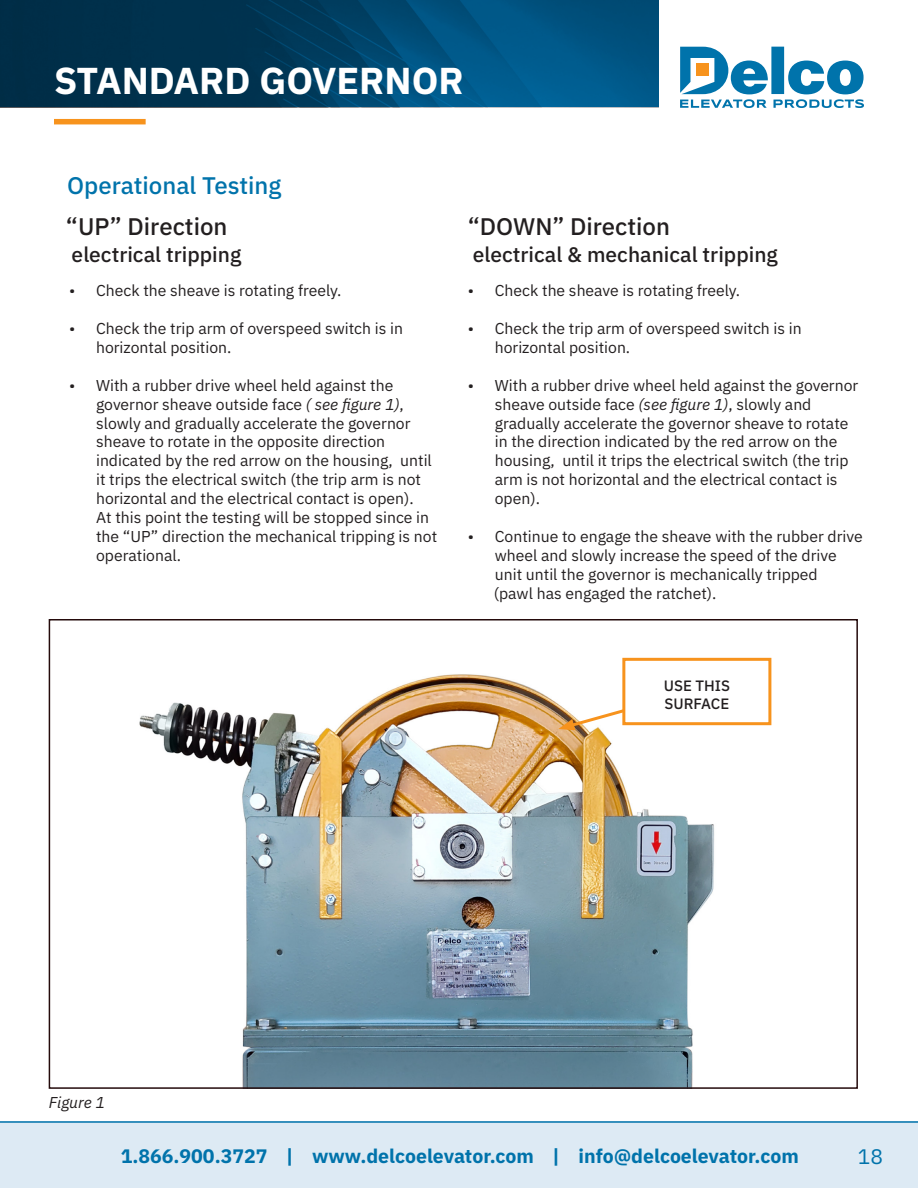
<style>
.page{position:relative;width:918px;height:1188px;background:#fff}
.page>*{position:absolute;margin:0;border:0;box-sizing:border-box;transform-origin:0 0}
.t1{font:700 37.5px "IBM Plex Sans";color:#fff}
.Paragraph_Style_1{font:500 24px "IBM Plex Sans";color:#231f20}
.Paragraph_Style_1-2{font:500 24px "IBM Plex Sans";color:#0073ab}
.Paragraph_Style_1-3{font:500 21px "IBM Plex Sans";color:#231f20}
.t2{font:21px "IBM Plex Sans";color:#0073ab}
.t3{font:700 19.5px "IBM Plex Sans";color:#0073ab}
.D_Text{font:15.75px/18.9px "IBM Plex Sans";color:#231f20}
.D_Text-2{font:italic 15.75px "IBM Plex Sans";color:#231f20}
.D_Text-3{font:500 15px "IBM Plex Sans";color:#231f20}
.s1{font-style:italic}
</style>
<div class="page">
<svg style="left:680px;top:47px;width:184px;height:61px"></svg>
<svg style="left:0;top:0;width:659px;height:107px;background:#004267"></svg>
<div style="left:54px;top:119px;width:92px;height:5px;background:#f7931d"></div>
<div style="left:0;top:1121px;width:918px;height:67px;background:#ddeaf4"></div>
<hr style="left:0;top:1121px;width:918px;height:2px;background:#0073ab">
<img style="left:139px;top:657px;width:633px;height:429px">
<div style="left:49px;top:619px;width:809px;height:470px;border:2px solid #240a0b"></div>
<svg style="left:558px;top:674px;width:189px;height:56px"></svg>
<div style="left:624px;top:659px;width:146px;height:65px;background:#fff"></div>
<div style="left:622px;top:658px;width:149px;height:67px;border:3px solid #f7931d"></div>
<h1 class="t1" style="left:54px;top:51px;width:411px">STANDARD GOVERNOR</h1>
<p class="Paragraph_Style_1-2" style="left:67px;top:167px;width:216px">Operational Testing</p>
<p class="Paragraph_Style_1" style="left:66px;top:208px;width:163px">“UP” Direction</p>
<p class="Paragraph_Style_1-3" style="left:72px;top:238px;width:171px">electrical tripping</p>
<p class="D_Text" style="left:69px;top:280px;width:274px">• Check the sheave is rotating freely.</p>
<p class="D_Text" style="left:96px;top:318px;width:308px;text-indent:-27px">• Check the trip arm of overspeed switch is in horizontal position.</p>
<p class="D_Text" style="left:96px;top:374px;width:343px;text-indent:-27px">• With a rubber drive wheel held against the governor sheave outside face <span class="s1">( see figure 1)</span>, slowly and gradually accelerate the governor sheave to rotate in the opposite direction indicated by the red arrow on the housing, until it trips the electrical switch (the trip arm is not horizontal and the electrical contact is open).<br>At this point the testing will be stopped since in the “UP” direction the mechanical tripping is not operational.</p>
<p class="Paragraph_Style_1" style="left:468px;top:208px;width:204px">“DOWN” Direction</p>
<p class="Paragraph_Style_1-3" style="left:473px;top:238px;width:307px">electrical &amp; mechanical tripping</p>
<p class="D_Text" style="left:468px;top:280px;width:274px">• Check the sheave is rotating freely.</p>
<p class="D_Text" style="left:495px;top:318px;width:308px;text-indent:-27px">• Check the trip arm of overspeed switch is in horizontal position.</p>
<p class="D_Text" style="left:495px;top:374px;width:365px;text-indent:-27px">• With a rubber drive wheel held against the governor sheave outside face <span class="s1">(see figure 1)</span>, slowly and gradually accelerate the governor sheave to rotate in the direction indicated by the red arrow on the housing, until it trips the electrical switch (the trip arm is not horizontal and the electrical contact is open).</p>
<p class="D_Text" style="left:495px;top:526px;width:369px;text-indent:-27px">• Continue to engage the sheave with the rubber drive wheel and slowly increase the speed of the drive unit until the governor is mechanically tripped</p>
<p class="D_Text" style="left:494px;top:582px;width:224px">(pawl has engaged the ratchet).</p>
<p class="D_Text-3" style="left:664px;top:674px;width:68px">USE THIS</p>
<p class="D_Text-3" style="left:665px;top:692px;width:66px">SURFACE</p>
<p class="D_Text-2" style="left:49px;top:1090px;width:58px">Figure 1</p>
<p class="t3" style="left:121px;top:1141px;width:680px">1.866.900.3727 | www.delcoelevator.com | info@delcoelevator.com</p>
<h3 class="t2" style="left:858px;top:1140px;width:27px">18</h3>
</div>
